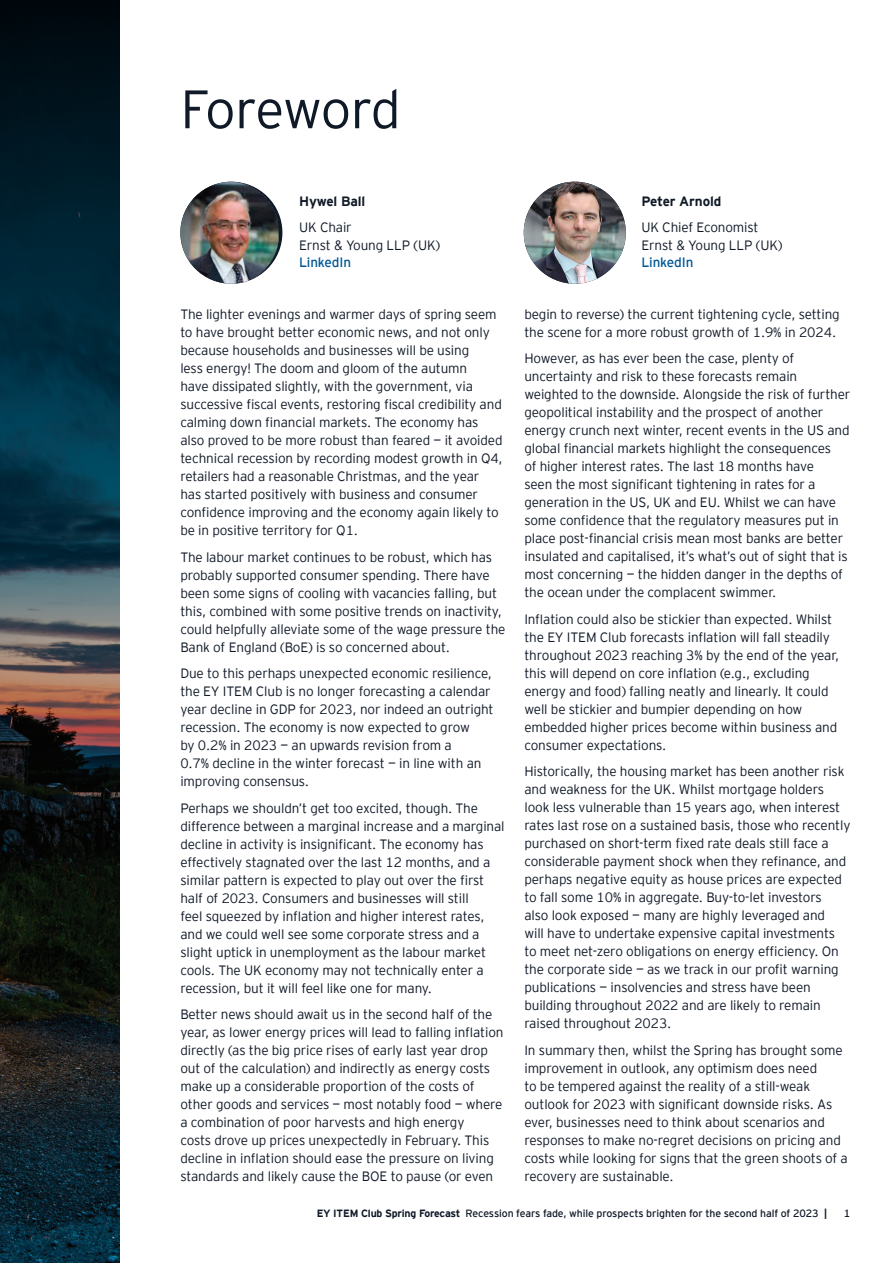
<style>
.page{position:relative;width:893px;height:1263px;background:#fff}
.page>*{position:absolute;margin:0;border:0;box-sizing:border-box;transform-origin:0 0}
.t1{font:300 54px "EY Interstate";letter-spacing:-.03em;color:#101927}
.t2{font:300 13.5px/18px "EY Interstate";letter-spacing:-.01em;color:#101927}
.t3{font:700 13.5px "EY Interstate";letter-spacing:-.01em;color:#101927}
.t4{font:300 13.5px "EY Interstate";letter-spacing:-.01em;color:#015896}
.t5{font:10.5px "EY Interstate";letter-spacing:-.01em;color:#101927}
.s1{font-weight:700}
</style>
<div class="page">
<img style="left:0;top:1037px;width:119px;height:226px">
<img style="left:180px;top:182px;width:99px;height:102px">
<img style="left:524px;top:182px;width:102px;height:102px;border-radius:51px">
<svg style="left:0;top:0;width:119px;height:1037px;background:#172930"></svg>
<h1 class="t1" style="left:180px;top:71px;width:222px">Foreword</h1>
<p class="t3" style="left:299px;top:192px;width:68px">Hywel Ball</p>
<p class="t2" style="left:299px;top:218px;width:143px;line-height:17.5px">UK Chair<br>Ernst &amp; Young LLP (UK)</p>
<p class="t4" style="left:299px;top:253px;width:54px">LinkedIn</p>
<p class="t2" style="left:180px;top:304px;width:324px">The lighter evenings and warmer days of spring seem to have brought better economic news, and not only because households and businesses will be using<br>less energy! The doom and gloom of the autumn<br>have dissipated slightly, with the government, via successive fiscal events, restoring fiscal credibility and calming down financial markets. The economy has also proved to be more robust than feared — it avoided technical recession by recording modest growth in Q4, retailers had a reasonable Christmas, and the year has started positively with business and consumer confidence improving and the economy again likely to be in positive territory for Q1.</p>
<p class="t2" style="left:180px;top:547px;width:327px">The labour market continues to be robust, which has probably supported consumer spending. There have been some signs of cooling with vacancies falling, but this, combined with some positive trends on inactivity, could helpfully alleviate some of the wage pressure the Bank of England (BoE) is so concerned about.</p>
<p class="t2" style="left:180px;top:663px;width:315px">Due to this perhaps unexpected economic resilience, the EY ITEM Club is no longer forecasting a calendar year decline in GDP for 2023, nor indeed an outright recession. The economy is now expected to grow<br>by 0.2% in 2023 — an upwards revision from a<br>0.7% decline in the winter forecast — in line with an improving consensus.</p>
<p class="t2" style="left:180px;top:798px;width:326px">Perhaps we shouldn’t get too excited, though. The difference between a marginal increase and a marginal decline in activity is insignificant. The economy has effectively stagnated over the last 12 months, and a similar pattern is expected to play out over the first half of 2023. Consumers and businesses will still<br>feel squeezed by inflation and higher interest rates, and we could well see some corporate stress and a slight uptick in unemployment as the labour market cools. The UK economy may not technically enter a recession, but it will feel like one for many.</p>
<p class="t2" style="left:180px;top:1004px;width:325px">Better news should await us in the second half of the year, as lower energy prices will lead to falling inflation directly (as the big price rises of early last year drop out of the calculation) and indirectly as energy costs make up a considerable proportion of the costs of other goods and services — most notably food — where a combination of poor harvests and high energy<br>costs drove up prices unexpectedly in February. This decline in inflation should ease the pressure on living standards and likely cause the BOE to pause (or even</p>
<p class="t3" style="left:641px;top:192px;width:81px">Peter Arnold</p>
<p class="t2" style="left:641px;top:218px;width:143px;line-height:17.5px">UK Chief Economist<br>Ernst &amp; Young LLP (UK)</p>
<p class="t4" style="left:641px;top:253px;width:54px">LinkedIn</p>
<p class="t2" style="left:524px;top:304px;width:317px">begin to reverse) the current tightening cycle, setting the scene for a more robust growth of 1.9% in 2024.</p>
<p class="t2" style="left:524px;top:349px;width:328px">However, as has ever been the case, plenty of uncertainty and risk to these forecasts remain weighted to the downside. Alongside the risk of further geopolitical instability and the prospect of another energy crunch next winter, recent events in the US and global financial markets highlight the consequences<br>of higher interest rates. The last 18 months have<br>seen the most significant tightening in rates for a generation in the US, UK and EU. Whilst we can have some confidence that the regulatory measures put in place post-financial crisis mean most banks are better insulated and capitalised, it’s what’s out of sight that is most concerning — the hidden danger in the depths of the ocean under the complacent swimmer.</p>
<p class="t2" style="left:524px;top:609px;width:316px">Inflation could also be stickier than expected. Whilst the EY ITEM Club forecasts inflation will fall steadily throughout 2023 reaching 3% by the end of the year, this will depend on core inflation (e.g., excluding energy and food) falling neatly and linearly. It could well be stickier and bumpier depending on how embedded higher prices become within business and consumer expectations.</p>
<p class="t2" style="left:524px;top:762px;width:328px">Historically, the housing market has been another risk and weakness for the UK. Whilst mortgage holders look less vulnerable than 15 years ago, when interest rates last rose on a sustained basis, those who recently purchased on short-term fixed rate deals still face a considerable payment shock when they refinance, and perhaps negative equity as house prices are expected to fall some 10% in aggregate. Buy-to-let investors<br>also look exposed — many are highly leveraged and<br>will have to undertake expensive capital investments to meet net-zero obligations on energy efficiency. On the corporate side — as we track in our profit warning publications — insolvencies and stress have been building throughout 2022 and are likely to remain raised throughout 2023.</p>
<p class="t2" style="left:524px;top:1040px;width:325px">In summary then, whilst the Spring has brought some improvement in outlook, any optimism does need<br>to be tempered against the reality of a still-weak outlook for 2023 with significant downside risks. As ever, businesses need to think about scenarios and responses to make no-regret decisions on pricing and costs while looking for signs that the green shoots of a recovery are sustainable.</p>
<p class="t5" style="left:317px;top:1206px;width:512px"><span class="s1">EY ITEM Club Spring Forecast</span> Recession fears fade, while prospects brighten for the second half of 2023 <span class="s1">|</span></p>
<p class="t5" style="left:844px;top:1206px;width:8px">1</p>
</div>
